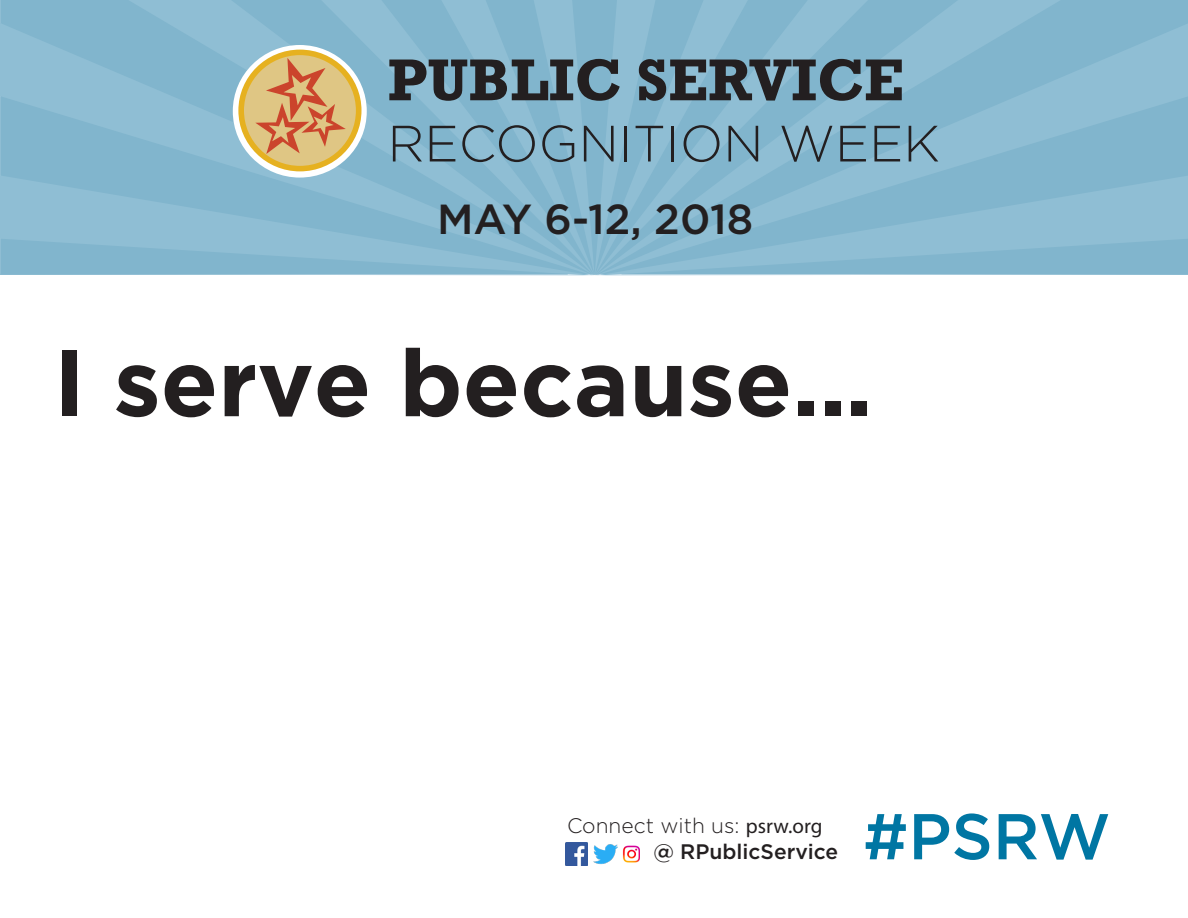
<style>
.page{position:relative;width:1188px;height:918px;background:#fff}
.page>*{position:absolute;margin:0;border:0;box-sizing:border-box;transform-origin:0 0}
.t1{font:700 93.75px "Gotham";color:#231f20}
.t2{font:500 64.5px "Gotham";color:#0076a3}
.t3{font:700 60px "Rockwell";color:#231f20}
.t4{font:300 51px "Gotham";color:#231f20}
.t5{font:500 42px "Gotham";color:#231f20}
.t6{font:300 21px "Gotham";color:#231f20}
.t7{font:500 21px "Gotham";color:#231f20}
.s1{font-family:"Myriad Pro";font-weight:400}
</style>
<div class="page">
<img style="left:566px;top:843px;width:22px;height:22px">
<img style="left:594px;top:844px;width:23px;height:20px">
<img style="left:623px;top:845px;width:17px;height:18px">
<svg style="left:0;top:0;width:1188px;height:276px"></svg>
<p class="t3" style="left:388px;top:44px;width:518px">PUBLIC SERVICE</p>
<p class="t4" style="left:388px;top:111px;width:554px">RECOGNITION WEEK</p>
<p class="t5" style="left:437px;top:192px;width:318px">MAY 6-12, 2018</p>
<p class="t1" style="left:54px;top:329px;width:820px">I serve because...</p>
<p class="t6" style="left:567px;top:812px;width:257px">Connect with us: <span class="s1">psrw.org</span></p>
<p class="t7" style="left:653px;top:838px;width:186px">@ RPublicService</p>
<p class="t2" style="left:863px;top:794px;width:249px">#PSRW</p>
</div>
